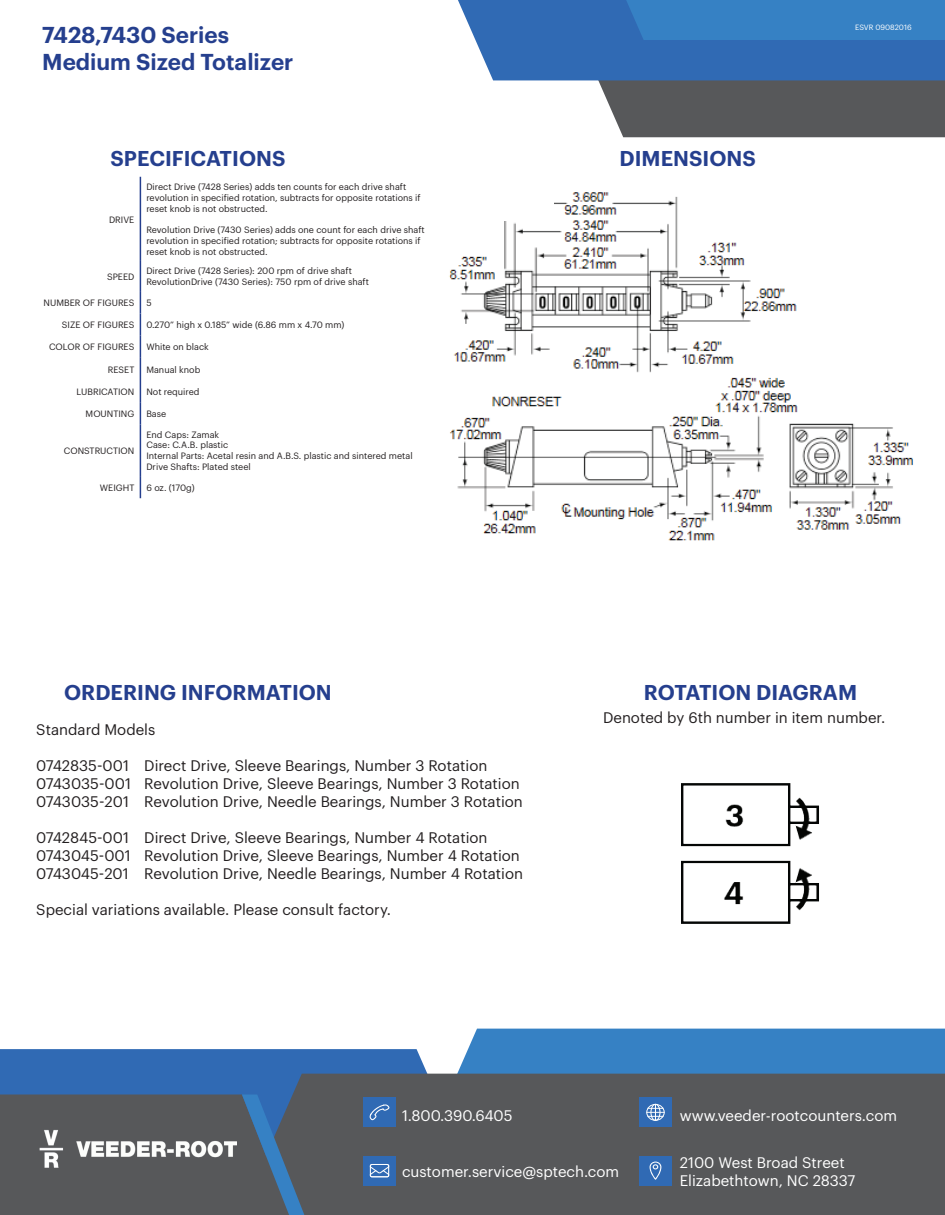
<style>
.page{position:relative;width:945px;height:1215px;background:#fff}
.page>*{position:absolute;margin:0;border:0;box-sizing:border-box;transform-origin:0 0}
.t1{font:600 22.5px/27px "Graphik";color:#253f8e}
.t2{font:600 21px "Graphik";color:#253f8e}
.t3{font:15px/18px "Graphik";color:#231f20}
.t4{font:15px/18px "Graphik";color:#fff}
.t5{font:9px/10.8px "Graphik";color:#231f20}
.t6{font:7.5px "Graphik";color:#fff}
</style>
<div class="page">
<div style="left:0;top:1049px;width:395px;height:46px;background:#306ab4"></div>
<svg style="left:395px;top:1029px;width:550px;height:45px;background:#4a8dc8"></svg>
<div style="left:240px;top:1074px;width:705px;height:141px;background:#57585a"></div>
<svg style="left:0;top:1095px;width:305px;height:120px;background:#535b63"></svg>
<svg style="left:559px;top:80px;width:386px;height:57px;background:#6d6e70"></svg>
<svg style="left:458px;top:0;width:487px;height:80px;background:#3976bb"></svg>
<div style="left:363px;top:1156px;width:33px;height:30px;background:#306ab4"></div>
<svg style="left:370px;top:1164px;width:19px;height:13px"></svg>
<div style="left:363px;top:1097px;width:33px;height:30px;background:#306ab4"></div>
<svg style="left:370px;top:1104px;width:19px;height:16px"></svg>
<div style="left:639px;top:1097px;width:33px;height:30px;background:#306ab4"></div>
<svg style="left:646px;top:1104px;width:19px;height:17px"></svg>
<div style="left:639px;top:1156px;width:33px;height:30px;background:#306ab4"></div>
<svg style="left:650px;top:1162px;width:11px;height:18px"></svg>
<img style="left:32px;top:1130px;width:204px;height:38px">
<img style="left:449px;top:192px;width:464px;height:349px">
<hr style="left:140px;top:177px;width:1px;height:84px;background:#253f8e">
<hr style="left:140px;top:261px;width:1px;height:30px;background:#253f8e">
<svg style="left:140px;top:291px;width:1px;height:133px"></svg>
<hr style="left:140px;top:424px;width:1px;height:52px;background:#253f8e">
<svg style="left:140px;top:476px;width:1px;height:22px"></svg>
<div style="left:438px;top:182px;width:116px;height:38px;background:#fff"></div>
<img style="left:681px;top:783px;width:138px;height:141px">
<h1 class="t1" style="left:42px;top:20px;width:253px">7428,7430 Series<br>Medium Sized Totalizer</h1>
<h2 class="t2" style="left:110px;top:142px;width:177px">SPECIFICATIONS</h2>
<h2 class="t2" style="left:620px;top:142px;width:138px">DIMENSIONS</h2>
<p class="t5" style="left:109px;top:213px;width:27px">DRIVE</p>
<p class="t5" style="left:146px;top:181px;width:276px">Direct Drive (7428 Series) adds ten counts for each drive shaft revolution in specified rotation, subtracts for opposite rotations if reset knob is not obstructed.</p>
<p class="t5" style="left:146px;top:224px;width:280px">Revolution Drive (7430 Series) adds one count for each drive shaft revolution in specified rotation; subtracts for opposite rotations if reset knob is not obstructed.</p>
<p class="t5" style="left:107px;top:270px;width:29px">SPEED</p>
<p class="t5" style="left:146px;top:265px;width:224px">Direct Drive (7428 Series): 200 rpm of drive shaft<br>RevolutionDrive (7430 Series): 750 rpm of drive shaft</p>
<p class="t5" style="left:44px;top:297px;width:92px">NUMBER OF FIGURES</p>
<p class="t5" style="left:146px;top:297px;width:7px">5</p>
<p class="t5" style="left:62px;top:319px;width:74px">SIZE OF FIGURES</p>
<p class="t5" style="left:146px;top:319px;width:200px">0.270” high x 0.185” wide (6.86 mm x 4.70 mm)</p>
<p class="t5" style="left:49px;top:341px;width:87px">COLOR OF FIGURES</p>
<p class="t5" style="left:146px;top:341px;width:64px">White on black</p>
<p class="t5" style="left:108px;top:363px;width:28px">RESET</p>
<p class="t5" style="left:146px;top:363px;width:55px">Manual knob</p>
<p class="t5" style="left:77px;top:385px;width:59px">LUBRICATION</p>
<p class="t5" style="left:146px;top:385px;width:55px">Not required</p>
<p class="t5" style="left:86px;top:408px;width:50px">MOUNTING</p>
<p class="t5" style="left:146px;top:408px;width:21px">Base</p>
<p class="t5" style="left:64px;top:444px;width:72px">CONSTRUCTION</p>
<p class="t5" style="left:146px;top:428px;width:268px">End Caps: Zamak<br>Case: C.A.B. plastic<br>Internal Parts: Acetal resin and A.B.S. plastic and sintered metal<br>Drive Shafts: Plated steel</p>
<p class="t5" style="left:100px;top:481px;width:36px">WEIGHT</p>
<p class="t5" style="left:146px;top:481px;width:50px">6 oz. (170g)</p>
<p class="t6" style="left:855px;top:22px;width:58px">ESVR 09082016</p>
<h2 class="t2" style="left:64px;top:676px;width:269px">ORDERING INFORMATION</h2>
<h3 class="t3" style="left:36px;top:719px;width:121px">Standard Models</h3>
<h3 class="t3" style="left:36px;top:755px;width:488px">0742835-001 Direct Drive, Sleeve Bearings, Number 3 Rotation<br>0743035-001 Revolution Drive, Sleeve Bearings, Number 3 Rotation<br>0743035-201 Revolution Drive, Needle Bearings, Number 3 Rotation</h3>
<h3 class="t3" style="left:36px;top:827px;width:488px">0742845-001 Direct Drive, Sleeve Bearings, Number 4 Rotation<br>0743045-001 Revolution Drive, Sleeve Bearings, Number 4 Rotation<br>0743045-201 Revolution Drive, Needle Bearings, Number 4 Rotation</h3>
<h3 class="t3" style="left:36px;top:899px;width:356px">Special variations available. Please consult factory.</h3>
<h2 class="t2" style="left:644px;top:676px;width:215px">ROTATION DIAGRAM</h2>
<h3 class="t3" style="left:603px;top:707px;width:284px">Denoted by 6th number in item number.</h3>
<h3 class="t4" style="left:402px;top:1105px;width:112px">1.800.390.6405</h3>
<h3 class="t4" style="left:680px;top:1105px;width:219px">www.veeder-rootcounters.com</h3>
<h3 class="t4" style="left:680px;top:1153px;width:177px">2100 West Broad Street<br>Elizabethtown, NC 28337</h3>
<h3 class="t4" style="left:402px;top:1162px;width:219px">customer.service@sptech.com</h3>
</div>
